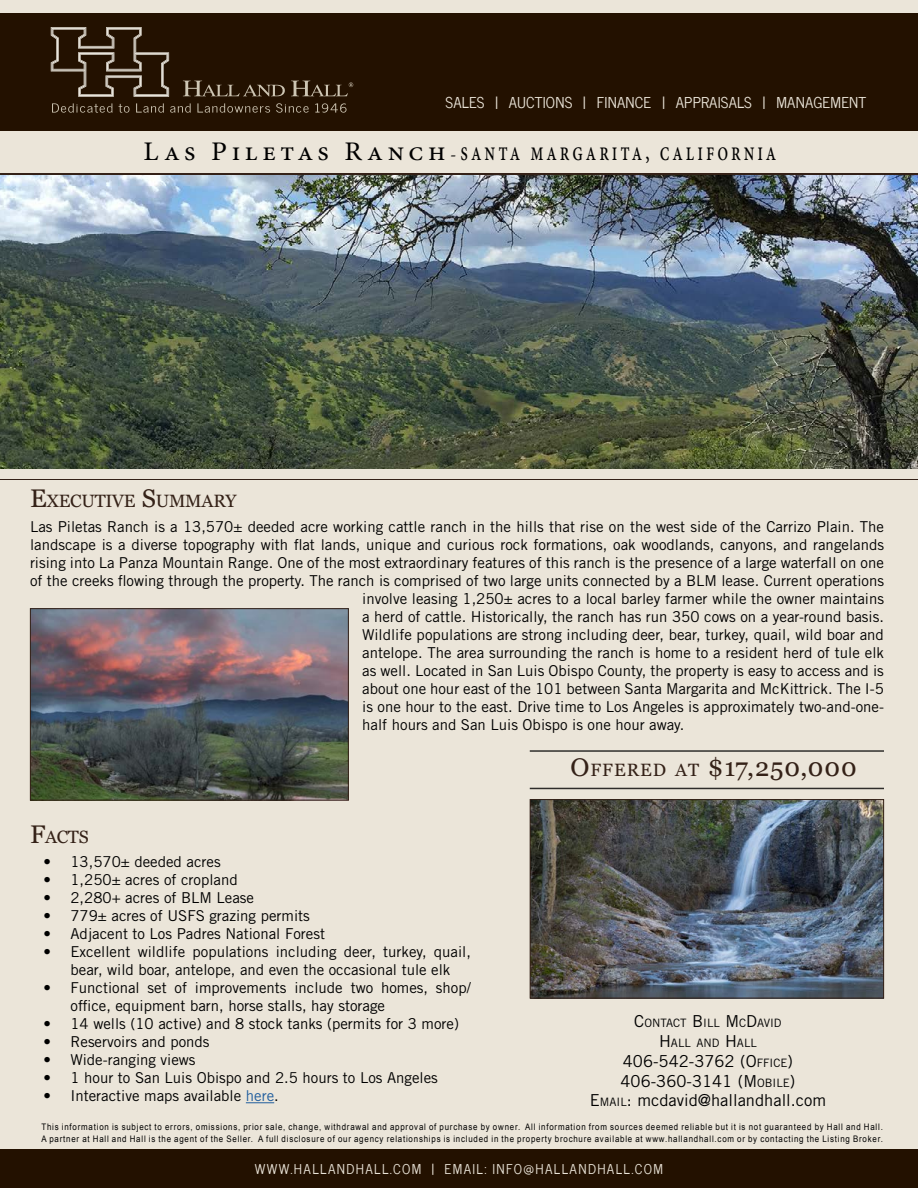
<style>
.page{position:relative;width:918px;height:1188px;background:#fff}
.page>*{position:absolute;margin:0;border:0;box-sizing:border-box;transform-origin:0 0}
.t1{font:26.85px "Minion Pro";letter-spacing:.16em;color:#000;scale:1.05 1}
.t2{font:25.5px "Georgia";letter-spacing:.035em;color:#342117}
.t3{font:17.85px "Georgia";letter-spacing:-.015em;color:#342117}
.t4{font:16.5px/19.8px "Trade Gothic LT Std";color:#000;text-align:center}
.t5{font:15px/18px "Trade Gothic LT Std";color:#000;text-align:center}
.t6{font:15px "News Cycle";letter-spacing:.01em;color:#ebe5d9}
.t7{font:13.5px "News Cycle";letter-spacing:.1em;color:#ebe5d9}
.t8{font:11.55px/19.8px "Trade Gothic LT Std";color:#000;text-align:center}
.t9{font:9px/12px "Arial";letter-spacing:.1em;color:#000;scale:.88 1}
.s1{font-size:18px}
.s2{font-size:25.5px}
.s3{color:#215e9e}
.s4{font-style:inherit}
.s5{font-size:17.85px}
.s6{font-size:16.5px}
.s7{font-size:11.55px}
</style>
<div class="page">
<div style="left:0;top:0;width:918px;height:80px;background:#ebe5d9"></div>
<div style="left:0;top:14px;width:918px;height:1174px;background:#231100"></div>
<div style="left:0;top:132px;width:918px;height:1017px;background:#ebe5d9"></div>
<svg style="left:183px;top:81px;width:102px;height:15px"></svg>
<svg style="left:291px;top:81px;width:62px;height:15px"></svg>
<svg style="left:52px;top:103px;width:61px;height:10px"></svg>
<svg style="left:119px;top:104px;width:11px;height:9px"></svg>
<svg style="left:136px;top:103px;width:28px;height:10px"></svg>
<svg style="left:170px;top:103px;width:21px;height:10px"></svg>
<svg style="left:197px;top:103px;width:73px;height:10px"></svg>
<svg style="left:276px;top:103px;width:33px;height:10px"></svg>
<svg style="left:315px;top:103px;width:32px;height:10px"></svg>
<svg style="left:51px;top:27px;width:118px;height:70px"></svg>
<svg style="left:0;top:173px;width:918px;height:3px;background:#504743"></svg>
<hr style="left:0;top:480px;width:918px;height:1px;background:#342117">
<img style="left:0;top:176px;width:918px;height:293px">
<img style="left:532px;top:801px;width:350px;height:195px">
<div style="left:530px;top:799px;width:354px;height:199px;border:1px solid #342117"></div>
<img style="left:32px;top:610px;width:315px;height:189px">
<div style="left:30px;top:608px;width:319px;height:193px;border:1px solid #342117"></div>
<svg style="left:246px;top:1102px;width:28px;height:1px"></svg>
<hr style="left:530px;top:750px;width:354px;height:2px;background:#000">
<hr style="left:530px;top:788px;width:354px;height:1px;background:#000">
<p class="t6" style="left:446px;top:89px;width:422px">SALES | AUCTIONS | FINANCE | APPRAISALS | MANAGEMENT</p>
<h1 class="t1" style="left:144px;top:134px;width:604px">Las Piletas Ranch<span class="s1">-</span> santa margarita, california</h1>
<p class="t3" style="left:30px;top:488px;width:208px"><span class="s2">E</span>XECUTIVE <span class="s2">S</span>UMMARY</p>
<p class="t5" style="left:30px;top:518px;width:856px">Las Piletas Ranch is a 13,570± deeded acre working cattle ranch in the hills that rise on the west side of the Carrizo Plain. The</p>
<p class="t5" style="left:30px;top:536px;width:856px">landscape is a diverse topography with flat lands, unique and curious rock formations, oak woodlands, canyons, and rangelands</p>
<p class="t5" style="left:30px;top:554px;width:855px">rising into La Panza Mountain Range. One of the most extraordinary features of this ranch is the presence of a large waterfall on one</p>
<p class="t5" style="left:30px;top:572px;width:856px">of the creeks flowing through the property. The ranch is comprised of two large units connected by a BLM lease. Current operations</p>
<p class="t5" style="left:362px;top:590px;width:523px">involve leasing 1,250± acres to a local barley farmer while the owner maintains</p>
<p class="t5" style="left:362px;top:608px;width:523px">a herd of cattle. Historically, the ranch has run 350 cows on a year-round basis.</p>
<p class="t5" style="left:362px;top:626px;width:523px">Wildlife populations are strong including deer, bear, turkey, quail, wild boar and</p>
<p class="t5" style="left:362px;top:644px;width:523px">antelope. The area surrounding the ranch is home to a resident herd of tule elk</p>
<p class="t5" style="left:362px;top:662px;width:523px">as well. Located in San Luis Obispo County, the property is easy to access and is</p>
<p class="t5" style="left:362px;top:680px;width:523px">about one hour east of the 101 between Santa Margarita and McKittrick. The I-5</p>
<p class="t5" style="left:362px;top:698px;width:523px">is one hour to the east. Drive time to Los Angeles is approximately two-and-one-</p>
<p class="t5" style="left:362px;top:716px;width:324px">half hours and San Luis Obispo is one hour away.</p>
<p class="t3" style="left:30px;top:823px;width:59px"><span class="s2">F</span>ACTS</p>
<p class="t5" style="left:44px;top:853px;width:179px">• 13,570± deeded acres</p>
<p class="t5" style="left:44px;top:871px;width:196px">• 1,250± acres of cropland</p>
<p class="t5" style="left:44px;top:889px;width:212px">• 2,280+ acres of BLM Lease</p>
<p class="t5" style="left:44px;top:907px;width:268px">• 779± acres of USFS grazing permits</p>
<p class="t5" style="left:44px;top:925px;width:283px">• Adjacent to Los Padres National Forest</p>
<p class="t5" style="left:44px;top:943px;width:429px">• Excellent wildlife populations including deer, turkey, quail, bear, wild boar, antelope, and even the occasional tule elk</p>
<p class="t5" style="left:70px;top:979px;width:402px;text-align:left;text-indent:-27px">• Functional set of improvements include two homes, shop/ office, equipment barn, horse stalls, hay storage</p>
<p class="t5" style="left:44px;top:1015px;width:417px">• 14 wells (10 active) and 8 stock tanks (permits for 3 more)</p>
<p class="t5" style="left:44px;top:1033px;width:168px">• Reservoirs and ponds</p>
<p class="t5" style="left:44px;top:1051px;width:154px">• Wide-ranging views</p>
<p class="t5" style="left:44px;top:1069px;width:396px">• 1 hour to San Luis Obispo and 2.5 hours to Los Angeles</p>
<p class="t5" style="left:44px;top:1087px;width:237px">• Interactive maps available <span class="s3">here</span>.</p>
<h2 class="t2" style="left:571px;top:749px;width:288px"><span class="s4">O</span><span class="s5">FFERED AT</span> $17,250,000</h2>
<p class="t8" style="left:634px;top:1013px;width:147px"><span class="s6">C</span>ONTACT <span class="s6">B</span>ILL <span class="s6">M</span>C<span class="s6">D</span>AVID<br><span class="s6">H</span>ALL AND <span class="s6">H</span>ALL</p>
<p class="t4" style="left:590px;top:1051px;width:238px">406-542-3762 (<span class="s4">O</span><span class="s7">FFICE</span>)<br>406-360-3141 (M<span class="s7">OB ILE</span>)<br><span class="s4">E</span> <span class="s7">MAIL</span><span class="s4">:</span> mcdavid@hallandhall.com</p>
<p class="t9" style="left:41px;top:1121px;width:958px">This information is subject to errors, omissions, prior sale, change, withdrawal and approval of purchase by owner. All information from sources deemed reliable but it is not guaranteed by Hall and Hall.<br>A partner at Hall and Hall is the agent of the Seller. A full disclosure of our agency relationships is included in the property brochure available at www.hallandhall.com or by contacting the Listing Broker.</p>
<p class="t7" style="left:255px;top:1158px;width:410px">WWW.HALLANDHALL.COM | EMAIL: INFO@HALLANDHALL.COM</p>
</div>
